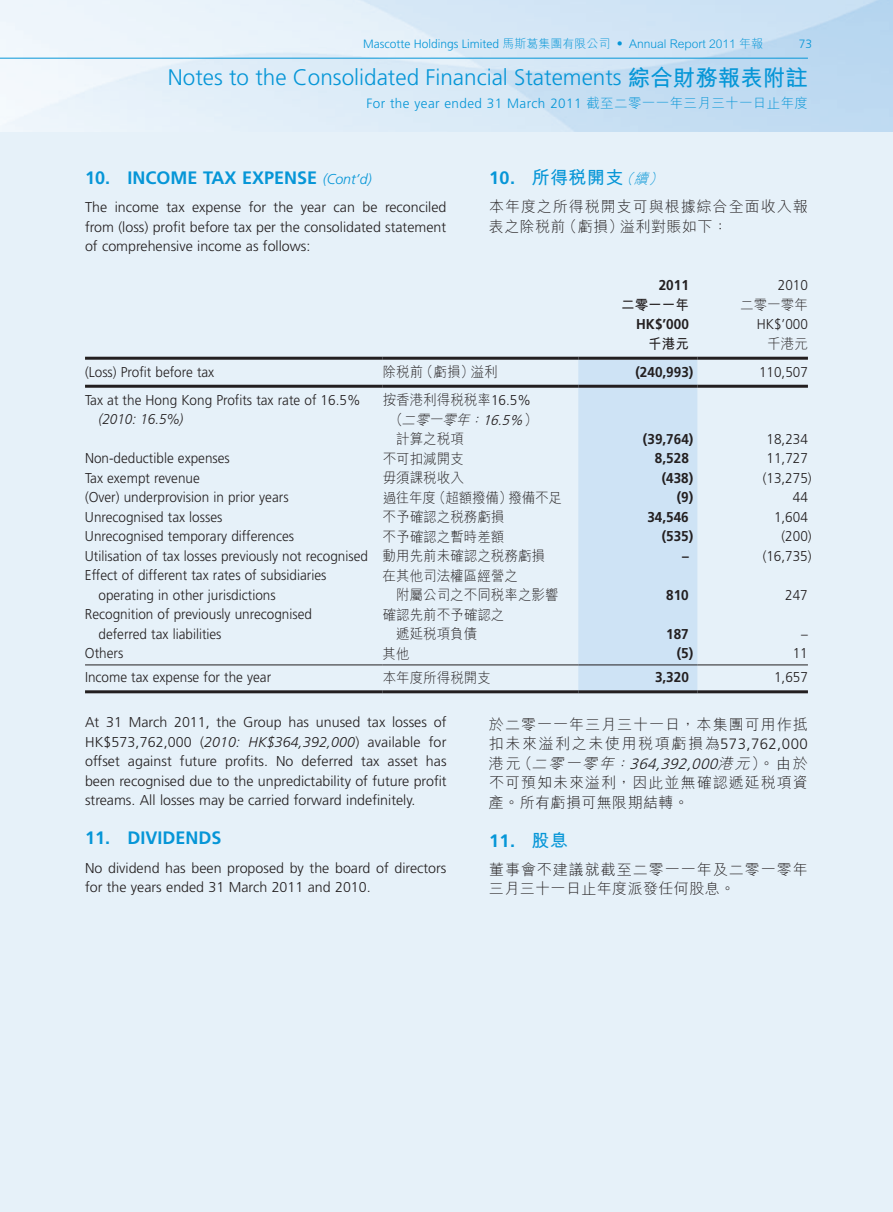
<style>
.page{position:relative;width:893px;height:1212px;background:#e6f1f9}
.page>*{position:absolute;margin:0;border:0;box-sizing:border-box;transform-origin:0 0}
.t1{font:300 22.5px "Frutiger LT Std";color:#0696d7}
.t2{font:700 18px "Frutiger LT Std";color:#0696d7}
.t3{font:700 18px "M Hei HK";letter-spacing:.03em;color:#0696d7}
.t4{font:300 15px/19.5px "M Hei HK";letter-spacing:.065em;color:#231f20}
.t5{font:italic 300 15px "Frutiger LT Std";color:#231f20}
.t6{font:300 14.25px/19.5px "Frutiger LT Std";color:#231f20;scale:.95 1}
.t7{font:300 14.25px/19.5px "Frutiger LT Std";color:#231f20;text-align:justify}
.t8{font:300 14.25px/19.5px "M Hei HK";color:#231f20;scale:.95 1}
.t9{font:700 14.25px "Frutiger LT Std";color:#231f20;scale:.95 1}
.t10{font:300 14.25px "M Hei HK";letter-spacing:-.02em;color:#231f20;scale:.95 1}
.t11{font:italic 300 14.25px "M Hei HK";color:#231f20;scale:.95 1}
.t12{font:italic 300 14.25px "Frutiger LT Std";color:#231f20;scale:.95 1}
.t13{font:700 14.25px "M Hei HK";color:#231f20;scale:.95 1}
.t14{font:300 13.5px "Frutiger LT Std";letter-spacing:.03em;color:#0696d7}
.t15{font:300 12px "M Hei HK";color:#0696d7}
.t16{font:300 12px "Frutiger LT Std";color:#0696d7}
.s1{font-family:"Frutiger LT Std"}
.s2{font-family:"M Hei HK";font-weight:700}
.s3{font-family:"M Hei HK"}
.s4{font-weight:300;font-style:italic;font-size:14.25px}
.s5{font-style:normal}
.s6{font-style:italic}
.s7{font-family:"M Hei HK";font-style:normal}
</style>
<div class="page">
<img style="left:0;top:0;width:893px;height:132px">
<hr style="left:0;top:58px;width:808px;height:1px;background:#0696d7">
<div style="left:578px;top:360px;width:119px;height:330px;background:#cee3f5"></div>
<hr style="left:85px;top:357px;width:298px;height:3px;background:#231f20">
<hr style="left:383px;top:357px;width:195px;height:3px;background:#231f20">
<hr style="left:578px;top:357px;width:119px;height:3px;background:#231f20">
<hr style="left:697px;top:357px;width:111px;height:3px;background:#231f20">
<hr style="left:85px;top:385px;width:298px;height:3px;background:#231f20">
<hr style="left:383px;top:385px;width:195px;height:3px;background:#231f20">
<hr style="left:578px;top:385px;width:119px;height:3px;background:#231f20">
<hr style="left:697px;top:385px;width:111px;height:3px;background:#231f20">
<hr style="left:85px;top:664px;width:298px;height:1px;background:#231f20">
<hr style="left:383px;top:664px;width:195px;height:1px;background:#231f20">
<hr style="left:578px;top:664px;width:119px;height:1px;background:#231f20">
<hr style="left:697px;top:664px;width:111px;height:1px;background:#231f20">
<hr style="left:85px;top:690px;width:298px;height:3px;background:#231f20">
<hr style="left:383px;top:690px;width:195px;height:3px;background:#231f20">
<hr style="left:578px;top:690px;width:119px;height:3px;background:#231f20">
<hr style="left:697px;top:690px;width:111px;height:3px;background:#231f20">
<p class="t15" style="left:363px;top:35px;width:402px"><span class="s1">Mascotte Holdings Limited</span> 馬斯葛集團有限公司 • Annual Report 2011 年報</p>
<p class="t16" style="left:799px;top:37px;width:15px">73</p>
<h1 class="t1" style="left:168px;top:64px;width:642px">Notes to the Consolidated Financial Statements <span class="s2">綜合財務報表附註</span></h1>
<p class="t14" style="left:366px;top:96px;width:443px">For the year ended 31 March 2011 <span class="s3">截至二零一一年三月三十一日止年度</span></p>
<p class="t2" style="left:85px;top:167px;width:288px">10. INCOME TAX EXPENSE <span class="s4">(Cont’d)</span></p>
<p class="t7" style="left:85px;top:198px;width:363px">The income tax expense for the year can be reconciled from (loss) profit before tax per the consolidated statement of comprehensive income as follows:</p>
<p class="t3" style="left:489px;top:164px;width:180px"><span class="s1">10.</span> 所得稅開支<span class="s4">（續）</span></p>
<p class="t4" style="left:489px;top:196px;width:320px">本年度之所得稅開支可與根據綜合全面收入報表之除稅前（虧損）溢利對賬如下：</p>
<p class="t9" style="left:659px;top:277px;width:33px">2011</p>
<p class="t6" style="left:778px;top:276px;width:33px">2010</p>
<p class="t13" style="left:621px;top:295px;width:73px">二零一一年</p>
<p class="t8" style="left:740px;top:295px;width:73px">二零一零年</p>
<p class="t9" style="left:636px;top:316px;width:57px">HK$’000</p>
<p class="t6" style="left:757px;top:315px;width:55px">HK$’000</p>
<p class="t13" style="left:648px;top:334px;width:44px">千港元</p>
<p class="t8" style="left:767px;top:334px;width:44px">千港元</p>
<p class="t6" style="left:85px;top:362px;width:138px">(Loss) Profit before tax</p>
<p class="t8" style="left:383px;top:362px;width:123px">除稅前（虧損）溢利</p>
<p class="t9" style="left:635px;top:363px;width:62px">(240,993)</p>
<p class="t6" style="left:759px;top:362px;width:53px">110,507</p>
<p class="t6" style="left:85px;top:390px;width:291px">Tax at the Hong Kong Profits tax rate of 16.5%</p>
<p class="t12" style="left:99px;top:411px;width:91px">(2010: 16.5%)</p>
<p class="t8" style="left:383px;top:390px;width:157px">按香港利得稅稅率<span class="s1">16.5%</span></p>
<p class="t11" style="left:389px;top:410px;width:157px"><span class="s5">（</span>二零一零年：<span class="s1">16.5%</span><span class="s5">）</span></p>
<p class="t8" style="left:396px;top:429px;width:73px">計算之稅項</p>
<p class="t9" style="left:643px;top:430px;width:55px">(39,764)</p>
<p class="t6" style="left:766px;top:429px;width:45px">18,234</p>
<p class="t6" style="left:85px;top:449px;width:154px">Non-deductible expenses</p>
<p class="t8" style="left:383px;top:448px;width:87px">不可扣減開支</p>
<p class="t9" style="left:655px;top:450px;width:37px">8,528</p>
<p class="t6" style="left:766px;top:449px;width:45px">11,727</p>
<p class="t6" style="left:85px;top:468px;width:122px">Tax exempt revenue</p>
<p class="t8" style="left:383px;top:468px;width:87px">毋須課稅收入</p>
<p class="t9" style="left:662px;top:469px;width:35px">(438)</p>
<p class="t6" style="left:763px;top:468px;width:53px">(13,275)</p>
<p class="t6" style="left:85px;top:488px;width:216px">(Over) underprovision in prior years</p>
<p class="t10" style="left:383px;top:488px;width:190px">過往年度（超額撥備）撥備不足</p>
<p class="t9" style="left:677px;top:489px;width:19px">(9)</p>
<p class="t6" style="left:793px;top:488px;width:17px">44</p>
<p class="t6" style="left:85px;top:507px;width:146px">Unrecognised tax losses</p>
<p class="t8" style="left:383px;top:507px;width:130px">不予確認之稅務虧損</p>
<p class="t9" style="left:647px;top:508px;width:45px">34,546</p>
<p class="t6" style="left:774px;top:507px;width:37px">1,604</p>
<p class="t6" style="left:85px;top:527px;width:222px">Unrecognised temporary differences</p>
<p class="t8" style="left:383px;top:526px;width:130px">不予確認之暫時差額</p>
<p class="t9" style="left:662px;top:528px;width:35px">(535)</p>
<p class="t6" style="left:781px;top:527px;width:33px">(200)</p>
<p class="t6" style="left:85px;top:546px;width:486px">Utilisation of tax losses previously not recognised <span class="s3">動用先前未確認之稅務虧損</span></p>
<p class="t9" style="left:682px;top:547px;width:9px">–</p>
<p class="t6" style="left:763px;top:546px;width:53px">(16,735)</p>
<p class="t6" style="left:98px;top:566px;width:241px;text-indent:-14px">Effect of different tax rates of subsidiaries operating in other jurisdictions</p>
<p class="t8" style="left:396px;top:565px;width:172px;text-indent:-14px">在其他司法權區經營之<br>附屬公司之不同稅率之影響</p>
<p class="t9" style="left:666px;top:586px;width:25px">810</p>
<p class="t6" style="left:785px;top:585px;width:25px">247</p>
<p class="t6" style="left:98px;top:605px;width:226px;text-indent:-14px">Recognition of previously unrecognised deferred tax liabilities</p>
<p class="t8" style="left:396px;top:604px;width:116px;text-indent:-14px">確認先前不予確認之遞延稅項負債</p>
<p class="t9" style="left:666px;top:625px;width:25px">187</p>
<p class="t6" style="left:801px;top:624px;width:9px">–</p>
<p class="t6" style="left:85px;top:644px;width:42px">Others</p>
<p class="t8" style="left:383px;top:643px;width:30px">其他</p>
<p class="t9" style="left:677px;top:645px;width:19px">(5)</p>
<p class="t6" style="left:793px;top:644px;width:17px">11</p>
<p class="t6" style="left:85px;top:668px;width:197px">Income tax expense for the year</p>
<p class="t8" style="left:383px;top:667px;width:115px">本年度所得稅開支</p>
<p class="t9" style="left:655px;top:669px;width:37px">3,320</p>
<p class="t6" style="left:774px;top:668px;width:37px">1,657</p>
<p class="t7" style="left:85px;top:713px;width:363px">At 31 March 2011, the Group has unused tax losses of HK$573,762,000 (<span class="s6">2010: HK$364,392,000</span>) available for offset against future profits. No deferred tax asset has been recognised due to the unpredictability of future profit streams. All losses may be carried forward indefinitely.</p>
<p class="t2" style="left:85px;top:828px;width:138px">11. DIVIDENDS</p>
<p class="t7" style="left:85px;top:858px;width:363px">No dividend has been proposed by the board of directors for the years ended 31 March 2011 and 2010.</p>
<p class="t4" style="left:489px;top:714px;width:320px">於二零一一年三月三十一日，本集團可用作抵扣未來溢利之未使用稅項虧損為<span class="s1">573,762,000</span></p>
<p class="t5" style="left:489px;top:755px;width:321px"><span class="s7">港元（</span><span class="s3">二零一零年：</span>364,392,000<span class="s3">港元</span><span class="s7">）。由於</span></p>
<p class="t4" style="left:489px;top:772px;width:320px">不可預知未來溢利，因此並無確認遞延稅項資產。所有虧損可無限期結轉。</p>
<p class="t2" style="left:489px;top:830px;width:81px">11. <span class="s3">股息</span></p>
<p class="t4" style="left:489px;top:859px;width:320px">董事會不建議就截至二零一一年及二零一零年三月三十一日止年度派發任何股息。</p>
</div>
